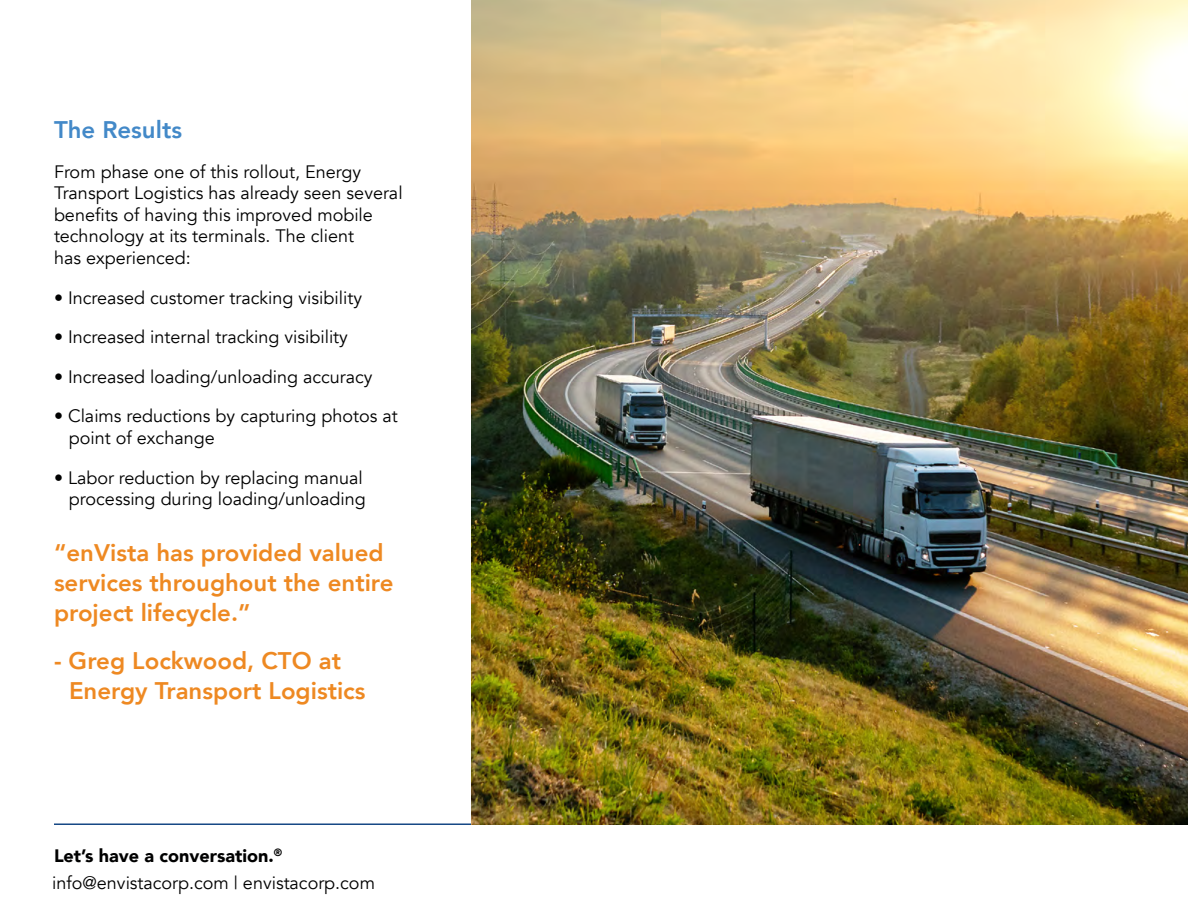
<style>
.page{position:relative;width:1188px;height:918px;background:#fff}
.page>*{position:absolute;margin:0;border:0;box-sizing:border-box;transform-origin:0 0}
.t1{font:800 24px/30px "Avenir";color:#ee8922}
.t2{font:800 24px "Avenir";color:#4389c8}
.t3{font:18px/21.6px "Avenir";color:#000101}
.s1{font-weight:900}
</style>
<div class="page">
<hr style="left:54px;top:823px;width:1080px;height:2px;background:#164885">
<img style="left:471px;top:0;width:717px;height:825px">
<h1 class="t2" style="left:54px;top:111px;width:130px">The Results</h1>
<p class="t3" style="left:54px;top:161px;width:350px">From phase one of this rollout, Energy Transport Logistics has already seen several benefits of having this improved mobile technology at its terminals. The client<br>has experienced:</p>
<p class="t3" style="left:54px;top:287px;width:310px">• Increased customer tracking visibility</p>
<p class="t3" style="left:54px;top:327px;width:295px">• Increased internal tracking visibility</p>
<p class="t3" style="left:54px;top:366px;width:320px">• Increased loading/unloading accuracy</p>
<p class="t3" style="left:69px;top:406px;width:330px;text-indent:-15px">• Claims reductions by capturing photos at point of exchange</p>
<p class="t3" style="left:54px;top:467px;width:313px;text-align:right">• Labor reduction by replacing manual processing during loading/unloading</p>
<h1 class="t1" style="left:54px;top:538px;width:341px">“enVista has provided valued services throughout the entire project lifecycle.”</h1>
<h1 class="t1" style="left:69px;top:646px;width:298px;text-indent:-15px">- Greg Lockwood, CTO at<br>Energy Transport Logistics</h1>
<p class="t3" style="left:52px;top:843px;width:324px;line-height:27px"><span class="s1">Let’s have a conversation.</span><sup>® </sup>info@envistacorp.com | envistacorp.com</p>
</div>
